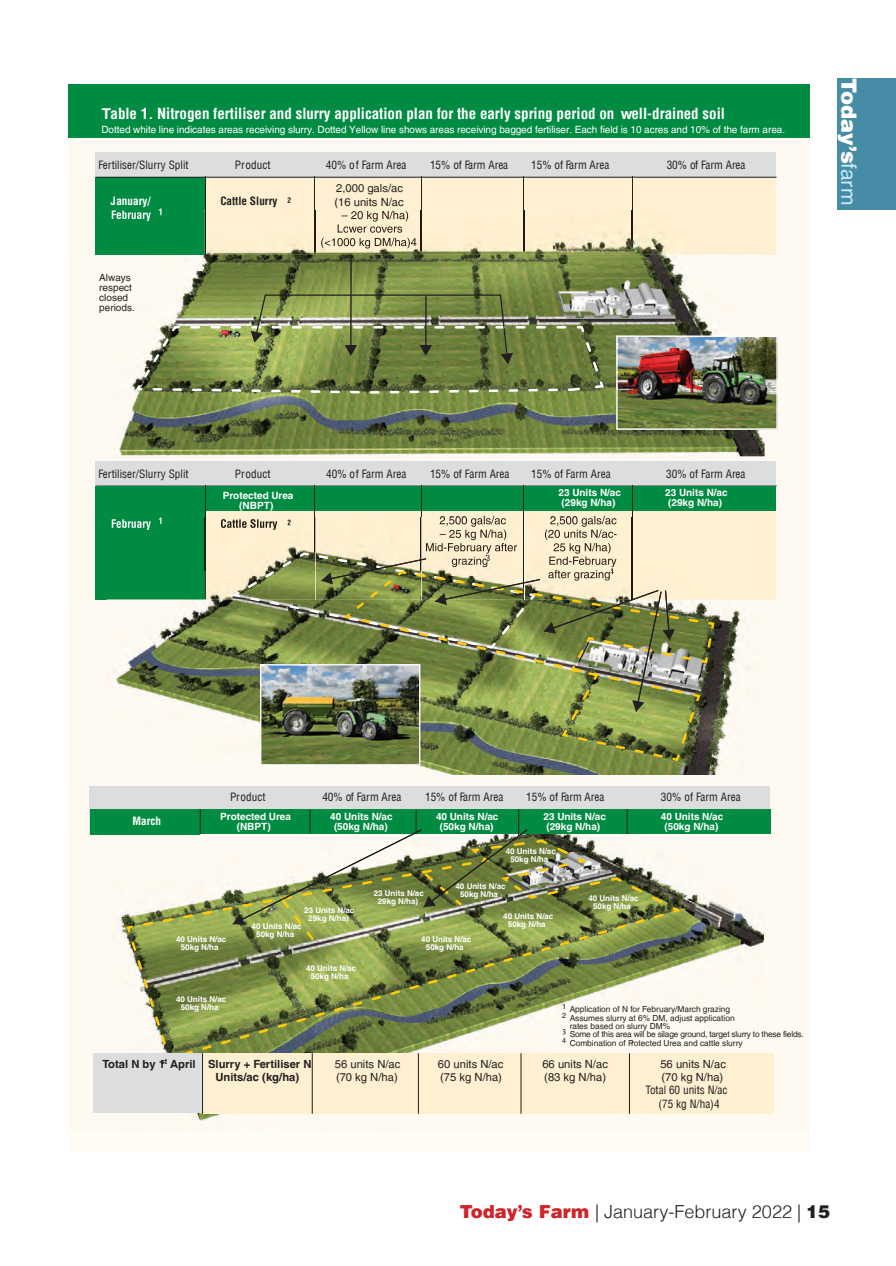
<style>
.page{position:relative;width:896px;height:1266px;background:#fff}
.page>*{position:absolute;margin:0;border:0;box-sizing:border-box;transform-origin:0 0}
.t1{font:900 21px "Helvetica LT";color:#fff}
.t2{font:300 18px "Helvetica LT";color:#231f20}
.t3{font:700 condensed 15px "Helvetica";color:#fff}
.t4{font:condensed 11.25px/13.5px "Helvetica LT";color:#231f20;text-align:center}
.t5{font:11.25px/13.5px "Helvetica LT";color:#231f20}
.t6{font:700 11.25px/13.5px "Helvetica LT";color:#231f20;text-align:center}
.t7{font:700 condensed 11.25px "Helvetica LT";color:#fff}
.t8{font:700 condensed 11.25px "Helvetica LT";color:#231f20}
.t9{font:700 10.05px/10.1px "Helvetica LT";color:#fff;text-align:center}
.t10{font:10.05px "Helvetica LT";letter-spacing:-.005em;color:#fff}
.t11{font:10.05px/10.1px "Helvetica LT";color:#231f20}
.t12{font:8.4px "Helvetica LT";color:#231f20}
.t13{font:8.4px "Helvetica LT";letter-spacing:-.025em;color:#231f20}
.t14{font:700 7.95px/7.9px "Helvetica LT";color:#fff;text-align:center}
.s1{font-family:"Helvetica LT";font-stretch:normal}
.s2{font-weight:400;color:#c6eafa}
.s3{font-weight:900;color:#d1232a}
.s4{font-weight:900}
</style>
<div class="page">
<div style="left:837px;top:78px;width:58px;height:132px;background:#468ca6"></div>
<div style="left:68px;top:90px;width:741px;height:1042px;background:#fef9f1"></div>
<img style="left:110px;top:834px;width:653px;height:287px">
<div style="left:68px;top:84px;width:741px;height:53px;background:#008b43"></div>
<div style="left:96px;top:152px;width:680px;height:102px;background:#dcdddf"></div>
<div style="left:205px;top:178px;width:571px;height:76px;background:#fef0d0"></div>
<div style="left:95px;top:177px;width:109px;height:78px;background:#008b43"></div>
<hr style="left:96px;top:177px;width:680px;height:1px;background:#231f20">
<hr style="left:205px;top:176px;width:1px;height:78px;background:#231f20">
<hr style="left:314px;top:176px;width:1px;height:78px;background:#231f20">
<hr style="left:420px;top:176px;width:1px;height:78px;background:#231f20">
<hr style="left:523px;top:176px;width:1px;height:78px;background:#231f20">
<hr style="left:631px;top:176px;width:1px;height:78px;background:#231f20">
<svg style="left:125px;top:838px;width:559px;height:215px"></svg>
<img style="left:111px;top:210px;width:653px;height:246px">
<svg style="left:112px;top:210px;width:4px;height:9px"></svg>
<img style="left:117px;top:210px;width:34px;height:11px">
<img style="left:341px;top:211px;width:67px;height:10px">
<svg style="left:337px;top:224px;width:50px;height:9px"></svg>
<img style="left:387px;top:226px;width:15px;height:7px">
<img style="left:321px;top:238px;width:95px;height:10px">
<img style="left:205px;top:210px;width:1px;height:44px">
<img style="left:314px;top:210px;width:1px;height:44px">
<img style="left:420px;top:210px;width:1px;height:44px">
<img style="left:523px;top:210px;width:1px;height:44px">
<img style="left:631px;top:210px;width:1px;height:44px">
<img style="left:618px;top:337px;width:157px;height:91px">
<div style="left:616px;top:335px;width:161px;height:95px;border:1px solid #fff"></div>
<div style="left:96px;top:461px;width:680px;height:110px;background:#dcdddf"></div>
<div style="left:205px;top:487px;width:571px;height:112px;background:#fef0d0"></div>
<div style="left:95px;top:486px;width:109px;height:113px;background:#008b43"></div>
<hr style="left:96px;top:485px;width:680px;height:1px;background:#231f20">
<div style="left:95px;top:485px;width:680px;height:25px;background:#008b43"></div>
<hr style="left:205px;top:485px;width:1px;height:114px;background:#231f20">
<hr style="left:314px;top:485px;width:1px;height:114px;background:#231f20">
<hr style="left:420px;top:485px;width:1px;height:114px;background:#231f20">
<hr style="left:631px;top:485px;width:1px;height:114px;background:#231f20">
<hr style="left:523px;top:485px;width:1px;height:114px;background:#231f20">
<img style="left:107px;top:599px;width:653px;height:176px">
<img style="left:111px;top:518px;width:522px;height:81px">
<img style="left:550px;top:518px;width:69px;height:8px">
<img style="left:545px;top:529px;width:75px;height:11px">
<svg style="left:112px;top:519px;width:4px;height:8px"></svg>
<img style="left:117px;top:519px;width:34px;height:11px">
<svg style="left:159px;top:518px;width:2px;height:6px"></svg>
<svg style="left:221px;top:519px;width:10px;height:9px"></svg>
<img style="left:232px;top:519px;width:45px;height:11px">
<svg style="left:287px;top:519px;width:4px;height:6px"></svg>
<img style="left:439px;top:518px;width:67px;height:8px">
<img style="left:439px;top:529px;width:67px;height:11px">
<svg style="left:205px;top:571px;width:1px;height:28px"></svg>
<img style="left:314px;top:518px;width:1px;height:25px">
<img style="left:420px;top:518px;width:1px;height:25px">
<img style="left:631px;top:518px;width:1px;height:25px">
<img style="left:523px;top:518px;width:1px;height:25px">
<div style="left:90px;top:785px;width:679px;height:49px;background:#dcdddf"></div>
<div style="left:90px;top:809px;width:680px;height:25px;background:#008b43"></div>
<svg style="left:626px;top:809px;width:1px;height:25px"></svg>
<div style="left:93px;top:1053px;width:680px;height:59px;background:#dcdddf"></div>
<div style="left:203px;top:1053px;width:570px;height:60px;background:#fef0d0"></div>
<hr style="left:202px;top:1053px;width:1px;height:60px;background:#231f20">
<hr style="left:312px;top:1053px;width:1px;height:60px;background:#231f20">
<hr style="left:418px;top:1053px;width:1px;height:60px;background:#231f20">
<hr style="left:629px;top:1053px;width:1px;height:60px;background:#231f20">
<hr style="left:520px;top:1053px;width:1px;height:60px;background:#231f20">
<div style="left:82px;top:775px;width:724px;height:11px;background:#fef9f1"></div>
<img style="left:262px;top:759px;width:156px;height:4px">
<div style="left:260px;top:664px;width:160px;height:101px;border:1px solid #fff"></div>
<img style="left:228px;top:543px;width:485px;height:216px">
<svg style="left:133px;top:254px;width:472px;height:141px;background:#85935a"></svg>
<svg style="left:128px;top:809px;width:480px;height:237px"></svg>
<div style="left:69px;top:1131px;width:740px;height:20px;background:#fefcf5"></div>
<h3 class="t3" style="left:102px;top:103px;width:624px"><span class="s1">T</span>able 1. Nitrogen fertiliser and slurry application plan for the early spring period on <span class="s1">w</span>ell-drained soil</h3>
<p class="t4" style="left:98px;top:158px;width:92px">Fertiliser/Slurry Split</p>
<p class="t4" style="left:235px;top:158px;width:37px">Product</p>
<p class="t4" style="left:326px;top:158px;width:82px">40% of Farm Area</p>
<p class="t4" style="left:430px;top:158px;width:80px">15% of Farm Area</p>
<p class="t4" style="left:531px;top:158px;width:80px">15% of Farm Area</p>
<p class="t4" style="left:666px;top:158px;width:80px">30% of Farm Area</p>
<p class="t7" style="left:111px;top:194px;width:41px">January/</p>
<p class="t8" style="left:220px;top:194px;width:72px">Cattle Slurry <sup>2</sup></p>
<p class="t10" style="left:101px;top:123px;width:685px">Dotted white line indicates areas receiving slurry. Dotted Yellow line shows areas receiving bagged fertiliser. Each field is 10 acres and 10% of the farm area.</p>
<p class="t5" style="left:334px;top:181px;width:71px">2,000 gals/ac (16 units N/ac</p>
<p class="t11" style="left:99px;top:272px;width:37px">Always respect closed periods.</p>
<h1 class="t1" style="left:862px;top:78px;width:128px;rotate:90deg">Today’s<span class="s2">farm</span></h1>
<p class="t4" style="left:98px;top:466px;width:92px">Fertiliser/Slurry Split</p>
<p class="t4" style="left:235px;top:466px;width:37px">Product</p>
<p class="t4" style="left:326px;top:466px;width:82px">40% of Farm Area</p>
<p class="t4" style="left:430px;top:466px;width:81px">15% of Farm Area</p>
<p class="t4" style="left:531px;top:466px;width:81px">15% of Farm Area</p>
<p class="t4" style="left:666px;top:466px;width:81px">30% of Farm Area</p>
<p class="t9" style="left:558px;top:487px;width:64px;text-align:left">23 Units N/ac (29kg N/ha)</p>
<p class="t9" style="left:665px;top:487px;width:64px;text-align:left">23 Units N/ac (29kg N/ha)</p>
<p class="t5" style="left:439px;top:513px;width:68px">2,500 gals/ac</p>
<p class="t9" style="left:223px;top:490px;width:72px">Protected Urea (NBPT)</p>
<p class="t5" style="left:550px;top:513px;width:68px">2,500 gals/ac</p>
<p class="t4" style="left:230px;top:790px;width:37px">Product</p>
<p class="t4" style="left:322px;top:790px;width:80px">40% of Farm Area</p>
<p class="t4" style="left:425px;top:790px;width:80px">15% of Farm Area</p>
<p class="t4" style="left:526px;top:790px;width:80px">15% of Farm Area</p>
<p class="t4" style="left:660px;top:790px;width:81px">30% of Farm Area</p>
<p class="t7" style="left:132px;top:813px;width:30px">March</p>
<p class="t9" style="left:436px;top:811px;width:64px">40 Units N/ac (50kg N/ha)</p>
<p class="t9" style="left:220px;top:811px;width:72px">Protected Urea (NBPT)</p>
<p class="t9" style="left:543px;top:811px;width:64px;text-align:left">23 Units N/ac (29kg N/ha)</p>
<p class="t9" style="left:660px;top:811px;width:64px">40 Units N/ac (50kg N/ha)</p>
<p class="t9" style="left:330px;top:811px;width:64px">40 Units N/ac (50kg N/ha)</p>
<p class="t14" style="left:176px;top:934px;width:52px">40 Units N/ac<br>50kg N/ha</p>
<p class="t14" style="left:176px;top:995px;width:52px">40 Units N/ac<br>50kg N/ha</p>
<p class="t14" style="left:304px;top:906px;width:52px">23 Units N/ac<br>29kg N/ha)</p>
<p class="t14" style="left:251px;top:921px;width:52px">40 Units N/ac<br>50kg N/ha</p>
<p class="t14" style="left:306px;top:963px;width:52px">40 Units N/ac<br>50kg N/ha</p>
<p class="t14" style="left:374px;top:889px;width:52px">23 Units N/ac<br>29kg N/ha)</p>
<p class="t14" style="left:505px;top:846px;width:52px">40 Units N/ac<br>50kg N/ha</p>
<p class="t14" style="left:455px;top:881px;width:52px">40 Units N/ac<br>50kg N/ha</p>
<p class="t14" style="left:503px;top:912px;width:52px">40 Units N/ac<br>50kg N/ha</p>
<p class="t14" style="left:421px;top:934px;width:52px">40 Units N/ac<br>50kg N/ha</p>
<p class="t14" style="left:588px;top:893px;width:52px">40 Units N/ac<br>50kg N/ha</p>
<p class="t12" style="left:562px;top:1004px;width:169px"><sup>1</sup> Application of N for February/March grazing</p>
<p class="t12" style="left:562px;top:1012px;width:174px"><sup>2</sup> Assumes slurry at 6% DM, adjust application</p>
<p class="t12" style="left:569px;top:1021px;width:102px">rates based on slurry DM%</p>
<p class="t13" style="left:569px;top:1029px;width:235px">Some of this area will be silage ground, target slurry to these fields.</p>
<p class="t12" style="left:562px;top:1037px;width:182px"><sup>4</sup> Combination of Protected Urea and cattle slurry</p>
<p class="t6" style="left:102px;top:1056px;width:95px">Total N by 1<sup>st</sup> April</p>
<p class="t5" style="left:335px;top:1056px;width:67px">56 units N/ac (70 kg N/ha)</p>
<p class="t5" style="left:438px;top:1056px;width:67px">60 units N/ac (75 kg N/ha)</p>
<p class="t5" style="left:542px;top:1056px;width:67px">66 units N/ac (83 kg N/ha)</p>
<p class="t5" style="left:660px;top:1056px;width:67px">56 units N/ac (70 kg N/ha)</p>
<p class="t4" style="left:645px;top:1083px;width:84px">Total 60 units N/ac (75 kg N/ha)4</p>
<p class="t6" style="left:208px;top:1056px;width:105px">Slurry + Fertiliser N<br>Units/ac (kg/ha)</p>
<h2 class="t2" style="left:460px;top:1200px;width:371px"><span class="s3">Today’s Farm</span> | January-February 2022 | <span class="s4">15</span></h2>
</div>
